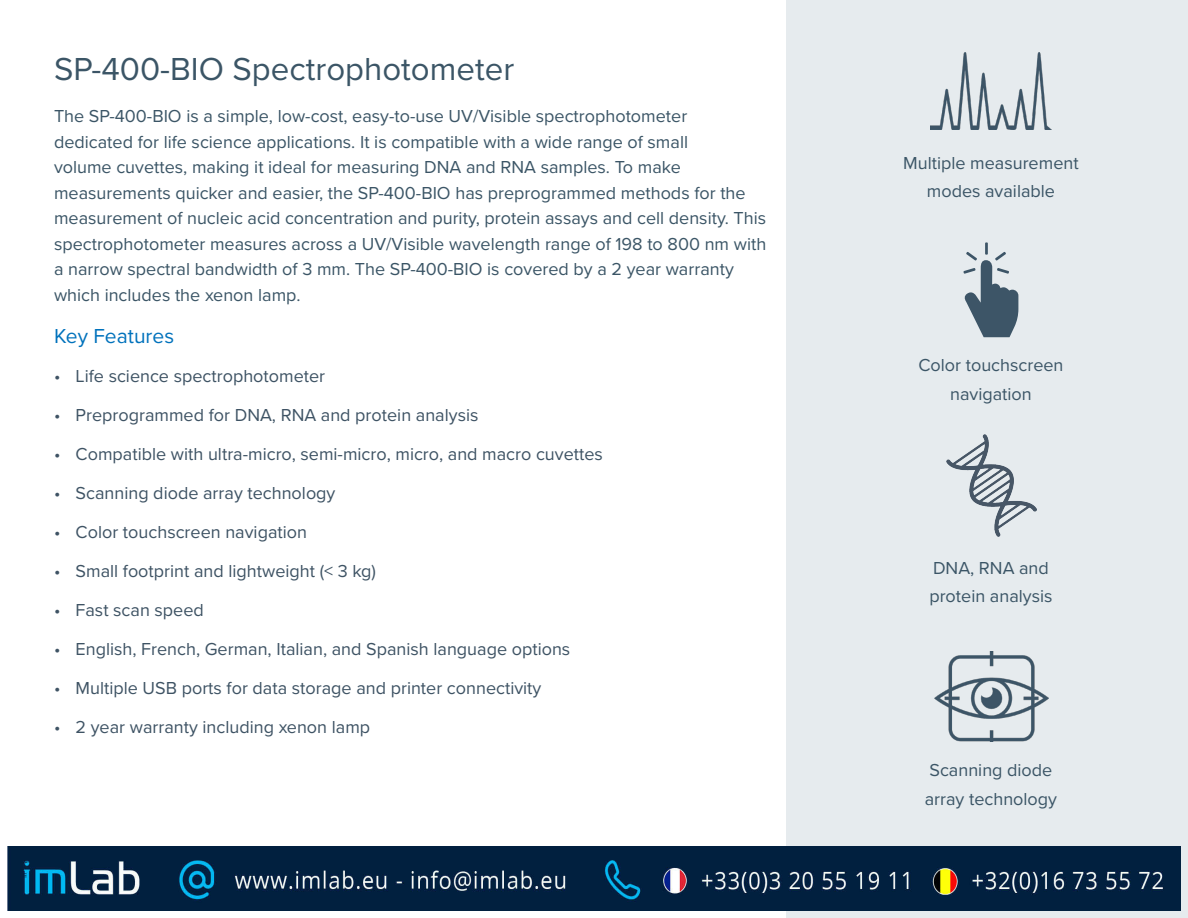
<style>
.page{position:relative;width:1188px;height:918px;background:#fff}
.page>*{position:absolute;margin:0;border:0;box-sizing:border-box;transform-origin:0 0}
.t1{font:33px "Proxima Nova";color:#3b5566}
.t2{font:21px "Proxima Nova";color:#0072bc}
.t3{font:18px/25.5px "Proxima Nova";color:#3b5566}
.Paragraph_Style_1{font:18px "Proxima Nova";color:#3e5364}
</style>
<div class="page">
<div style="left:787px;top:0;width:401px;height:918px;background:#e6ebee"></div>
<img style="left:946px;top:434px;width:91px;height:103px">
<svg style="left:964px;top:242px;width:54px;height:95px"></svg>
<img style="left:931px;top:53px;width:120px;height:77px">
<img style="left:934px;top:651px;width:115px;height:91px">
<img style="left:7px;top:847px;width:1174px;height:64px">
<p class="t1" style="left:54px;top:44px;width:462px">SP-400-BIO Spectrophotometer</p>
<p class="t3" style="left:54px;top:103px;width:714px">The SP-400-BIO is a simple, low-cost, easy-to-use UV/Visible spectrophotometer dedicated for life science applications. It is compatible with a wide range of small<br>volume cuvettes, making it ideal for measuring DNA and RNA samples. To make measurements quicker and easier, the SP-400-BIO has preprogrammed methods for the measurement of nucleic acid concentration and purity, protein assays and cell density. This spectrophotometer measures across a UV/Visible wavelength range of 198 to 800 nm with a narrow spectral bandwidth of 3 mm. The SP-400-BIO is covered by a 2 year warranty which includes the xenon lamp.</p>
<p class="t2" style="left:54px;top:320px;width:122px">Key Features</p>
<p class="Paragraph_Style_1" style="left:54px;top:362px;width:273px">• Life science spectrophotometer</p>
<p class="Paragraph_Style_1" style="left:54px;top:401px;width:426px">• Preprogrammed for DNA, RNA and protein analysis</p>
<p class="Paragraph_Style_1" style="left:54px;top:440px;width:550px">• Compatible with ultra-micro, semi-micro, micro, and macro cuvettes</p>
<p class="Paragraph_Style_1" style="left:54px;top:479px;width:283px">• Scanning diode array technology</p>
<p class="Paragraph_Style_1" style="left:54px;top:518px;width:255px">• Color touchscreen navigation</p>
<p class="Paragraph_Style_1" style="left:54px;top:557px;width:324px">• Small footprint and lightweight (&lt; 3 kg)</p>
<p class="Paragraph_Style_1" style="left:54px;top:596px;width:151px">• Fast scan speed</p>
<p class="Paragraph_Style_1" style="left:54px;top:635px;width:518px">• English, French, German, Italian, and Spanish language options</p>
<p class="Paragraph_Style_1" style="left:54px;top:674px;width:489px">• Multiple USB ports for data storage and printer connectivity</p>
<p class="Paragraph_Style_1" style="left:54px;top:713px;width:318px">• 2 year warranty including xenon lamp</p>
<p class="t3" style="left:903px;top:149px;width:177px">Multiple measurement</p>
<p class="t3" style="left:927px;top:178px;width:130px">modes available</p>
<p class="t3" style="left:918px;top:352px;width:147px">Color touchscreen</p>
<p class="t3" style="left:950px;top:380px;width:83px">navigation</p>
<p class="t3" style="left:933px;top:554px;width:117px">DNA, RNA and</p>
<p class="t3" style="left:929px;top:583px;width:125px">protein analysis</p>
<p class="t3" style="left:930px;top:757px;width:124px">Scanning diode</p>
<p class="t3" style="left:925px;top:785px;width:134px">array technology</p>
</div>
